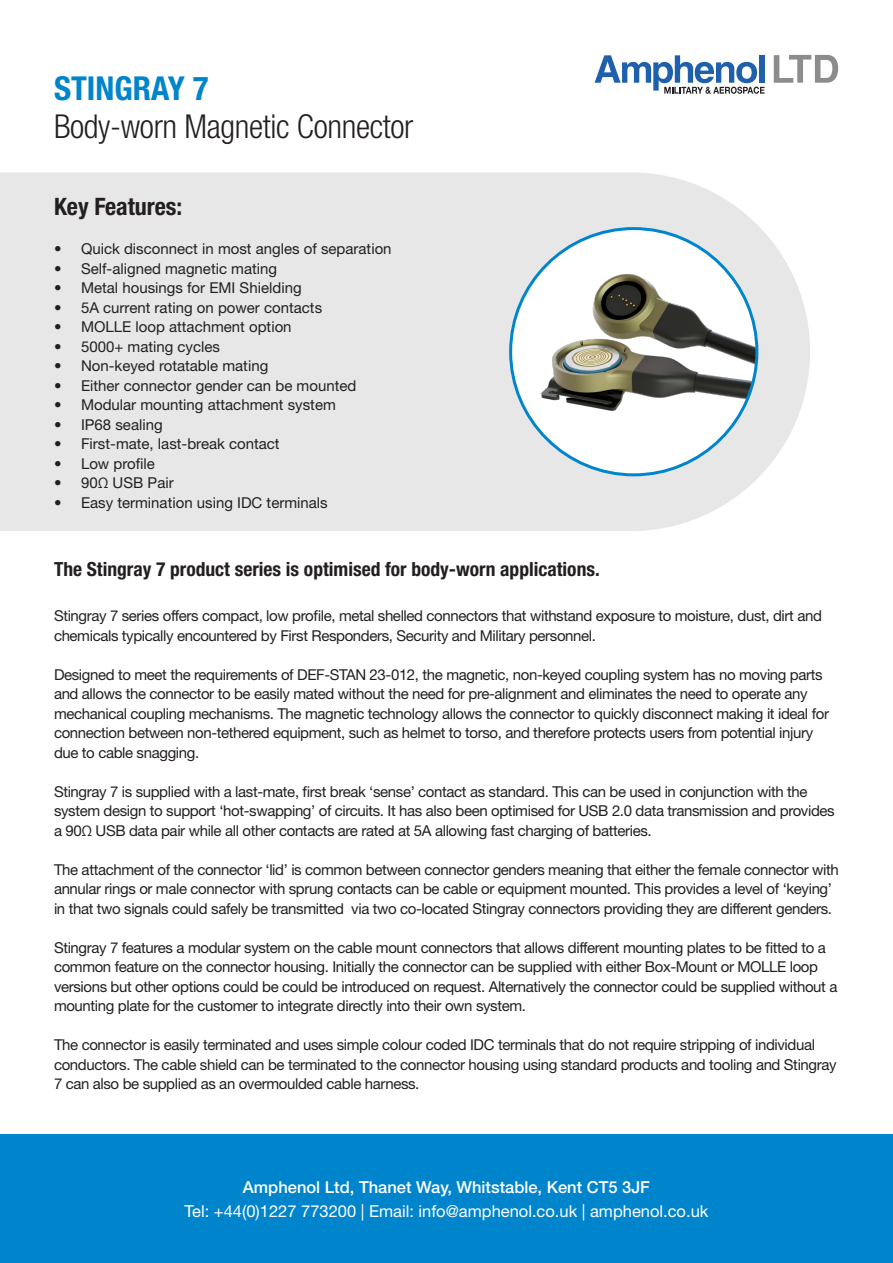
<style>
.page{position:relative;width:893px;height:1263px;background:#fff}
.page>*{position:absolute;margin:0;border:0;box-sizing:border-box;transform-origin:0 0}
.t1{font:300 condensed 33px "Helvetica Neue LT Std";letter-spacing:-.01em;color:#231f20}
.t2{font:700 condensed 33px "Helvetica Neue LT Std";color:#0085cd}
.t3{font:700 condensed 24px "Helvetica Neue LT Std";color:#231f20}
.t4{font:700 condensed 19.5px "Helvetica Neue LT Std";color:#231f20}
.t5{font:16.5px "Helvetica Neue LT Std";color:#fff}
.t6{font:500 16.5px "Helvetica Neue";color:#fff}
.t7{font:15px/19.5px "Helvetica Neue LT Std";letter-spacing:-.025em;color:#231f20}
.t8{font:15px "Helvetica Neue LT Std";color:#231f20}
</style>
<div class="page">
<div style="left:759px;top:55px;width:6px;height:28px;background:#1f60ac"></div>
<svg style="left:595px;top:55px;width:169px;height:39px"></svg>
<svg style="left:774px;top:55px;width:64px;height:28px"></svg>
<div style="left:0;top:172px;width:810px;height:359px;background:#e7e7e8"></div>
<div style="left:0;top:1135px;width:893px;height:128px;background:#0085cd"></div>
<div style="left:511px;top:229px;width:246px;height:246px;background:#fff;border-radius:50%"></div>
<img style="left:540px;top:270px;width:217px;height:144px">
<p class="t2" style="left:54px;top:68px;width:156px">STINGRAY 7</p>
<p class="t1" style="left:54px;top:107px;width:361px">Body-worn Magnetic Connector</p>
<p class="t3" style="left:54px;top:192px;width:130px">Key Features:</p>
<p class="t8" style="left:54px;top:240px;width:339px">• Quick disconnect in most angles of separation</p>
<p class="t8" style="left:54px;top:259px;width:225px">• Self-aligned magnetic mating</p>
<p class="t8" style="left:54px;top:279px;width:249px">• Metal housings for EMI Shielding</p>
<p class="t8" style="left:54px;top:298px;width:270px">• 5A current rating on power contacts</p>
<p class="t8" style="left:54px;top:318px;width:239px">• MOLLE loop attachment option</p>
<p class="t8" style="left:54px;top:337px;width:168px">• 5000+ mating cycles</p>
<p class="t8" style="left:54px;top:357px;width:216px">• Non-keyed rotatable mating</p>
<p class="t8" style="left:54px;top:376px;width:304px">• Either connector gender can be mounted</p>
<p class="t8" style="left:54px;top:396px;width:283px">• Modular mounting attachment system</p>
<p class="t8" style="left:54px;top:415px;width:110px">• IP68 sealing</p>
<p class="t8" style="left:54px;top:435px;width:227px">• First-mate, last-break contact</p>
<p class="t8" style="left:54px;top:454px;width:102px">• Low profile</p>
<p class="t8" style="left:54px;top:474px;width:121px">• 90Ω USB Pair</p>
<p class="t8" style="left:54px;top:493px;width:275px">• Easy termination using IDC terminals</p>
<p class="t4" style="left:54px;top:558px;width:547px">The Stingray 7 product series is optimised for body-worn applications.</p>
<p class="t7" style="left:54px;top:606px;width:769px">Stingray 7 series offers compact, low profile, metal shelled connectors that withstand exposure to moisture, dust, dirt and chemicals typically encountered by First Responders, Security and Military personnel.</p>
<p class="t7" style="left:54px;top:665px;width:776px">Designed to meet the requirements of DEF-STAN 23-012, the magnetic, non-keyed coupling system has no moving parts and allows the connector to be easily mated without the need for pre-alignment and eliminates the need to operate any mechanical coupling mechanisms. The magnetic technology allows the connector to quickly disconnect making it ideal for connection between non-tethered equipment, such as helmet to torso, and therefore protects users from potential injury due to cable snagging.</p>
<p class="t7" style="left:54px;top:782px;width:782px">Stingray 7 is supplied with a last-mate, first break ‘sense’ contact as standard. This can be used in conjunction with the system design to support ‘hot-swapping’ of circuits. It has also been optimised for USB 2.0 data transmission and provides a 90Ω USB data pair while all other contacts are rated at 5A allowing fast charging of batteries.</p>
<p class="t7" style="left:54px;top:860px;width:786px">The attachment of the connector ‘lid’ is common between connector genders meaning that either the female connector with annular rings or male connector with sprung contacts can be cable or equipment mounted. This provides a level of ‘keying’ in that two signals could safely be transmitted via two co-located Stingray connectors providing they are different genders.</p>
<p class="t7" style="left:54px;top:938px;width:785px">Stingray 7 features a modular system on the cable mount connectors that allows different mounting plates to be fitted to a common feature on the connector housing. Initially the connector can be supplied with either Box-Mount or MOLLE loop versions but other options could be could be introduced on request. Alternatively the connector could be supplied without a mounting plate for the customer to integrate directly into their own system.</p>
<p class="t7" style="left:54px;top:1035px;width:784px">The connector is easily terminated and uses simple colour coded IDC terminals that do not require stripping of individual conductors. The cable shield can be terminated to the connector housing using standard products and tooling and Stingray<br>7 can also be supplied as an overmoulded cable harness.</p>
<p class="t6" style="left:243px;top:1177px;width:409px">Amphenol Ltd, Thanet Way, Whitstable, Kent CT5 3JF</p>
<p class="t5" style="left:185px;top:1201px;width:525px">Tel: +44(0)1227 773200 | Email: info@amphenol.co.uk | amphenol.co.uk</p>
</div>
